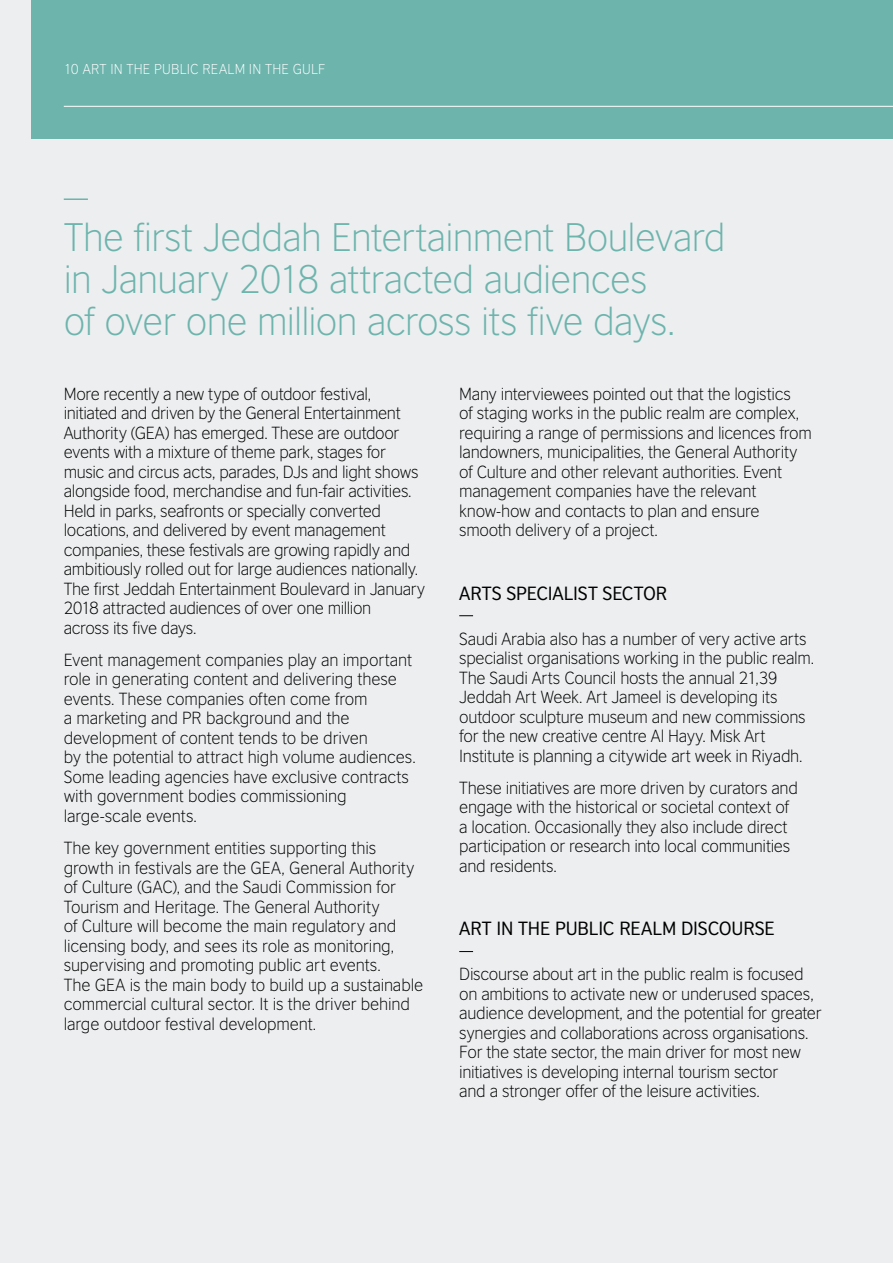
<style>
.page{position:relative;width:893px;height:1263px;background:#eceeef}
.page>*{position:absolute;margin:0;border:0;box-sizing:border-box;transform-origin:0 0}
.t1{font:300 37.5px/42px "British Council Sans";letter-spacing:-.02em;color:#6db4ad}
.t2{font:18px "British Council Sans";letter-spacing:-.015em;color:#000}
.t3{font:300 16.5px/19.5px "British Council Sans";letter-spacing:-.015em;color:#000}
.t4{font:300 13.5px "British Council Sans";letter-spacing:.01em;color:#fff}
</style>
<div class="page">
<div style="left:32px;top:0;width:861px;height:138px;background:#6db4ad"></div>
<svg style="left:459px;top:615px;width:14px;height:1px"></svg>
<svg style="left:459px;top:951px;width:14px;height:1px"></svg>
<hr style="left:64px;top:106px;width:829px;height:1px;background:#fff">
<hr style="left:64px;top:198px;width:24px;height:2px;background:#6db4ad">
<p class="t4" style="left:64px;top:58px;width:263px">10 ART IN THE PUBLIC REALM IN THE GULF</p>
<h1 class="t1" style="left:64px;top:213px;width:663px">The first Jeddah Entertainment Boulevard in January 2018 attracted audiences<br>of over one million across its five days.</h1>
<p class="t3" style="left:64px;top:382px;width:363px">More recently a new type of outdoor festival, initiated and driven by the General Entertainment Authority (GEA) has emerged. These are outdoor events with a mixture of theme park, stages for music and circus acts, parades, DJs and light shows alongside food, merchandise and fun-fair activities.<br>Held in parks, seafronts or specially converted locations, and delivered by event management companies, these festivals are growing rapidly and ambitiously rolled out for large audiences nationally.<br>The first Jeddah Entertainment Boulevard in January 2018 attracted audiences of over one million<br>across its five days.</p>
<p class="t3" style="left:64px;top:649px;width:353px">Event management companies play an important role in generating content and delivering these events. These companies often come from<br>a marketing and PR background and the development of content tends to be driven<br>by the potential to attract high volume audiences.<br>Some leading agencies have exclusive contracts with government bodies commissioning large-scale events.</p>
<p class="t3" style="left:64px;top:837px;width:361px">The key government entities supporting this growth in festivals are the GEA, General Authority of Culture (GAC), and the Saudi Commission for Tourism and Heritage. The General Authority<br>of Culture will become the main regulatory and licensing body, and sees its role as monitoring, supervising and promoting public art events.<br>The GEA is the main body to build up a sustainable commercial cultural sector. It is the driver behind large outdoor festival development.</p>
<p class="t3" style="left:459px;top:382px;width:354px">Many interviewees pointed out that the logistics<br>of staging works in the public realm are complex, requiring a range of permissions and licences from landowners, municipalities, the General Authority of Culture and other relevant authorities. Event management companies have the relevant know-how and contacts to plan and ensure smooth delivery of a project.</p>
<p class="t2" style="left:459px;top:578px;width:210px">ARTS SPECIALIST SECTOR</p>
<p class="t3" style="left:459px;top:627px;width:356px">Saudi Arabia also has a number of very active arts specialist organisations working in the public realm.<br>The Saudi Arts Council hosts the annual 21,39<br>Jeddah Art Week. Art Jameel is developing its outdoor sculpture museum and new commissions for the new creative centre Al Hayy. Misk Art Institute is planning a citywide art week in Riyadh.</p>
<p class="t3" style="left:459px;top:777px;width:340px">These initiatives are more driven by curators and engage with the historical or societal context of a location. Occasionally they also include direct participation or research into local communities and residents.</p>
<p class="t2" style="left:459px;top:914px;width:317px">ART IN THE PUBLIC REALM DISCOURSE</p>
<p class="t3" style="left:459px;top:963px;width:364px">Discourse about art in the public realm is focused on ambitions to activate new or underused spaces, audience development, and the potential for greater synergies and collaborations across organisations.<br>For the state sector, the main driver for most new initiatives is developing internal tourism sector<br>and a stronger offer of the leisure activities.</p>
</div>
